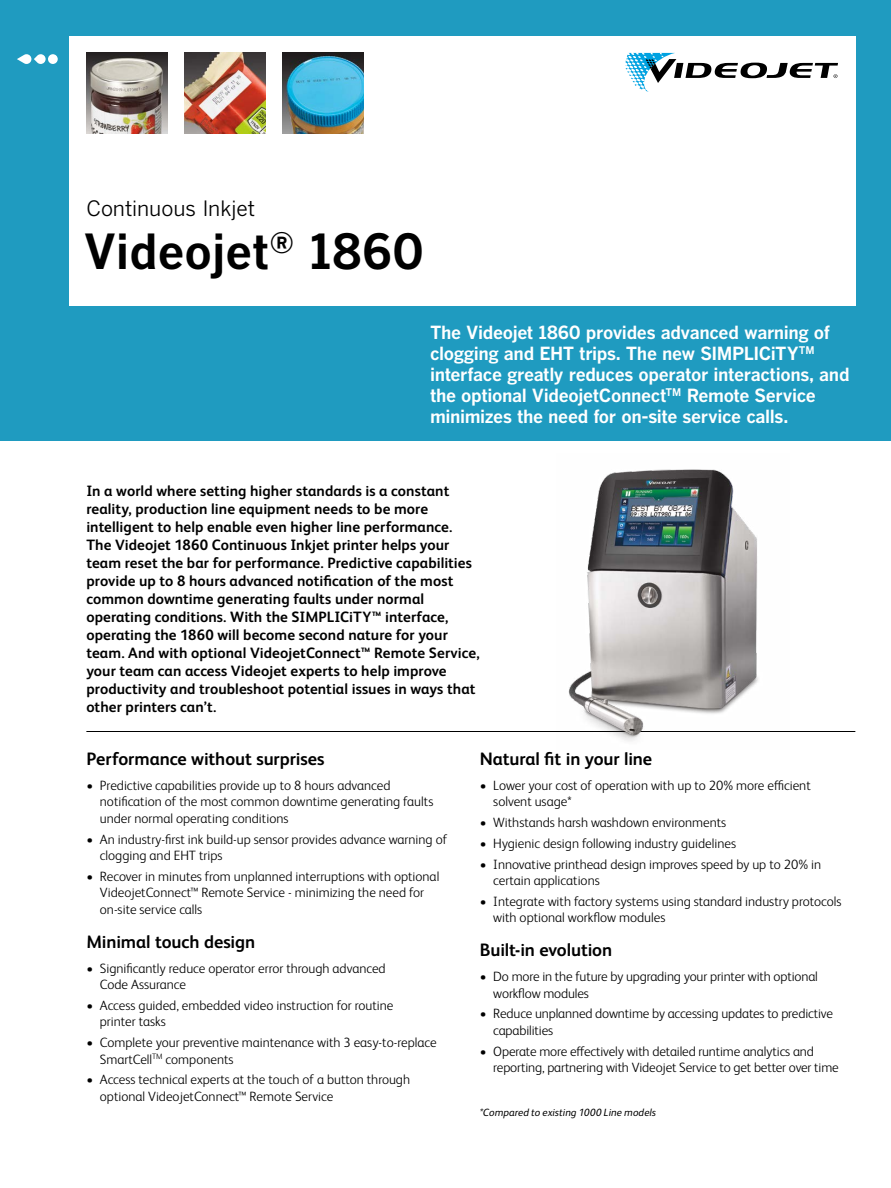
<style>
.page{position:relative;width:891px;height:1188px;background:#fff}
.page>*{position:absolute;margin:0;border:0;box-sizing:border-box;transform-origin:0 0}
.t1{font:700 48px "Benton Gothic";color:#000}
.t2{font:21px "Benton Gothic";letter-spacing:-.01em;color:#000}
.t3{font:700 18px/21px "Benton Gothic";letter-spacing:-.02em;color:#fff}
.t4{font:700 18px "FS Albert Pro";letter-spacing:-.005em;color:#000}
.t5{font:700 15px/18px "FS Albert Pro";letter-spacing:.005em;color:#000}
.t6{font:300 13.5px/16.5px "FS Albert Pro";color:#000}
.t7{font:italic 10.5px "FS Albert Pro";color:#000}
</style>
<div class="page">
<div style="left:0;top:0;width:891px;height:441px;background:#1f9bc0"></div>
<div style="left:69px;top:36px;width:786px;height:270px;background:#fff"></div>
<div style="left:48px;top:54px;width:10px;height:10px;background:#fff;border-radius:50%"></div>
<svg style="left:17px;top:54px;width:29px;height:10px"></svg>
<hr style="left:86px;top:731px;width:769px;height:1px;background:#000">
<img style="left:283px;top:53px;width:81px;height:81px">
<img style="left:86px;top:53px;width:81px;height:81px">
<svg style="left:625px;top:53px;width:213px;height:39px"></svg>
<img style="left:568px;top:469px;width:190px;height:272px">
<img style="left:185px;top:53px;width:81px;height:81px">
<h2 class="t2" style="left:86px;top:197px;width:170px">Continuous Inkjet</h2>
<h1 class="t1" style="left:84px;top:224px;width:342px">Videojet<sup>®</sup> 1860</h1>
<p class="t3" style="left:430px;top:322px;width:421px">The Videojet 1860 provides advanced warning of clogging and EHT trips. The new SIMPLICiTY<sup>TM </sup>interface greatly reduces operator interactions, and the optional VideojetConnect<sup>TM</sup> Remote Service minimizes the need for on-site service calls.</p>
<p class="t5" style="left:86px;top:481px;width:395px">In a world where setting higher standards is a constant reality, production line equipment needs to be more intelligent to help enable even higher line performance.<br>The Videojet 1860 Continuous Inkjet printer helps your team reset the bar for performance. Predictive capabilities provide up to 8 hours advanced notification of the most common downtime generating faults under normal operating conditions. With the SIMPLICiTY™ interface, operating the 1860 will become second nature for your team. And with optional VideojetConnect™ Remote Service, your team can access Videojet experts to help improve productivity and troubleshoot potential issues in ways that other printers can’t.</p>
<h3 class="t4" style="left:86px;top:746px;width:240px">Performance without surprises</h3>
<p class="t6" style="left:100px;top:776px;width:335px;text-indent:-14px">• Predictive capabilities provide up to 8 hours advanced notification of the most common downtime generating faults under normal operating conditions</p>
<p class="t6" style="left:100px;top:830px;width:349px;text-indent:-14px">• An industry-first ink build-up sensor provides advance warning of clogging and EHT trips</p>
<p class="t6" style="left:100px;top:867px;width:341px;text-indent:-14px">• Recover in minutes from unplanned interruptions with optional<br>VideojetConnect™ Remote Service - minimizing the need for on-site service calls</p>
<h3 class="t4" style="left:86px;top:929px;width:170px">Minimal touch design</h3>
<p class="t6" style="left:100px;top:959px;width:287px;text-indent:-14px">• Significantly reduce operator error through advanced<br>Code Assurance</p>
<p class="t6" style="left:100px;top:996px;width:295px;text-indent:-14px">• Access guided, embedded video instruction for routine printer tasks</p>
<p class="t6" style="left:100px;top:1033px;width:338px;text-indent:-14px">• Complete your preventive maintenance with 3 easy-to-replace<br>SmartCell<sup>TM</sup> components</p>
<p class="t6" style="left:100px;top:1071px;width:312px;text-indent:-14px">• Access technical experts at the touch of a button through optional VideojetConnect™ Remote Service</p>
<h3 class="t4" style="left:480px;top:746px;width:174px">Natural fit in your line</h3>
<p class="t6" style="left:493px;top:776px;width:319px;text-indent:-14px">• Lower your cost of operation with up to 20% more efficient solvent usage*</p>
<p class="t6" style="left:480px;top:813px;width:248px">• Withstands harsh washdown environments</p>
<p class="t6" style="left:480px;top:834px;width:258px">• Hygienic design following industry guidelines</p>
<p class="t6" style="left:493px;top:855px;width:329px;text-indent:-14px">• Innovative printhead design improves speed by up to 20% in certain applications</p>
<p class="t6" style="left:493px;top:892px;width:350px;text-indent:-14px">• Integrate with factory systems using standard industry protocols with optional workflow modules</p>
<h3 class="t4" style="left:480px;top:937px;width:134px">Built-in evolution</h3>
<p class="t6" style="left:493px;top:968px;width:326px;text-indent:-14px">• Do more in the future by upgrading your printer with optional workflow modules</p>
<p class="t6" style="left:493px;top:1005px;width:341px;text-indent:-14px">• Reduce unplanned downtime by accessing updates to predictive capabilities</p>
<p class="t6" style="left:493px;top:1042px;width:347px;text-indent:-14px">• Operate more effectively with detailed runtime analytics and reporting, partnering with Videojet Service to get better over time</p>
<p class="t7" style="left:480px;top:1105px;width:178px">*Compared to existing 1000 Line models</p>
</div>
